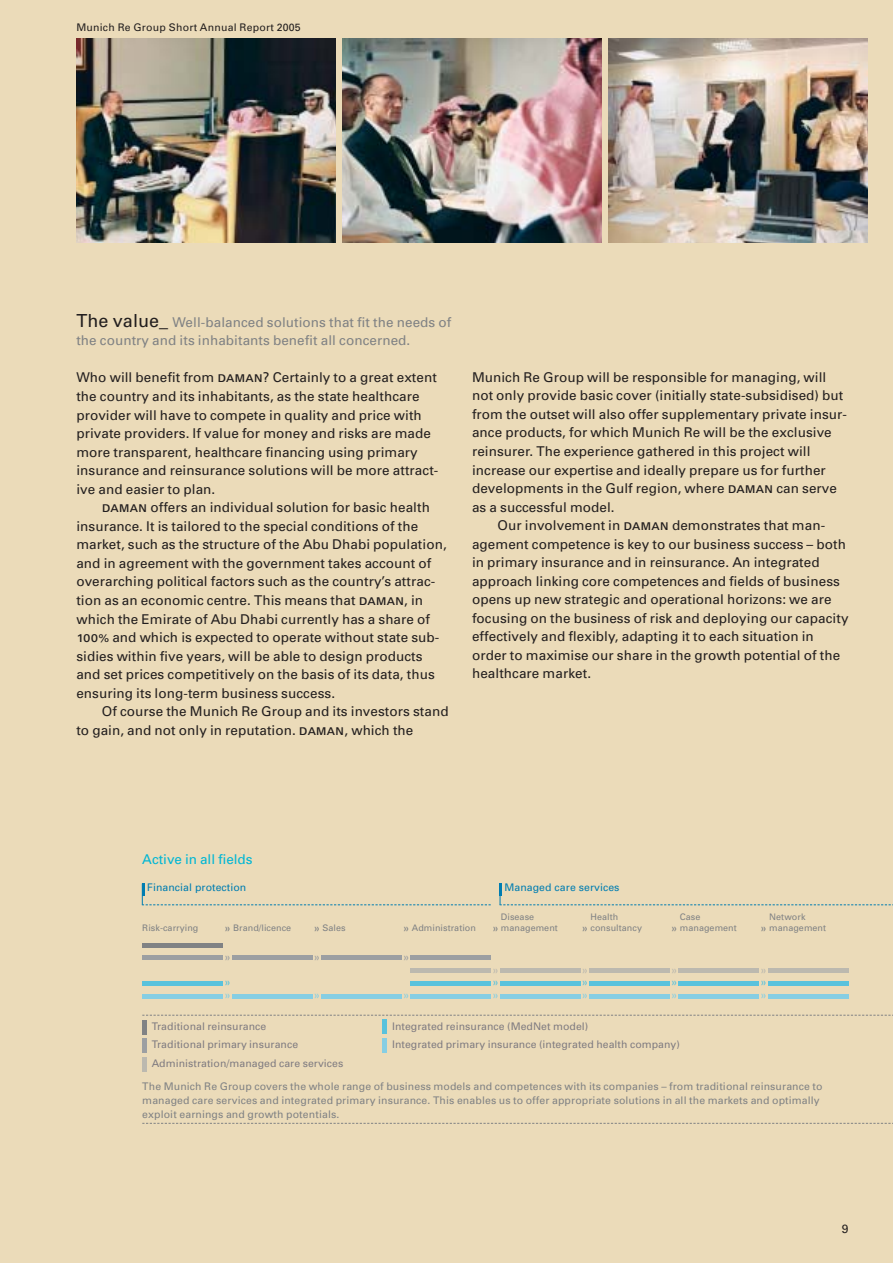
<style>
.page{position:relative;width:893px;height:1263px;background:#fff}
.page>*{position:absolute;margin:0;border:0;box-sizing:border-box;transform-origin:0 0}
.t1{font:13.5px/18.6px "MR Univers";letter-spacing:.005em;color:#231f1f}
.t2{font:13.5px/18.6px "MR Univers";letter-spacing:.005em;color:#808284}
.t3{font:13.5px "MR Univers";color:#00b6d4}
.t4{font:12px "MR Univers";color:#231f1f}
.t5{font:11.25px "MR Univers";color:#86cee3}
.t6{font:11.25px "MR Univers";color:#808284}
.t7{font:11.25px "MR Univers";color:#59c2dc}
.t8{font:11.25px "MR Univers";color:#bcb9af}
.t9{font:11.25px "MR Univers";color:#9c9fa2}
.t10{font:10.5px/14px "MR Univers";letter-spacing:.01em;color:#808284}
.t11{font:10.5px/18.5px "MR Univers";letter-spacing:.005em;color:#807c81}
.t12{font:10.5px "MR Univers";letter-spacing:.005em;color:#007db1}
.t13{font:10.5px "MR Univers";letter-spacing:.02em;color:#231f1f}
.t14{font:9px/10.8px "MR Univers";letter-spacing:.005em;color:#808284}
.s1{font-size:18px;color:#231f1f}
.s2{font-family:"Univers LT Roman CF";font-size:15px}
</style>
<div class="page">
<div style="left:0;top:0;width:892px;height:1263px;background:#ebdbb9"></div>
<img style="left:76px;top:38px;width:260px;height:204px">
<img style="left:342px;top:38px;width:259px;height:204px">
<img style="left:608px;top:38px;width:259px;height:204px">
<svg style="left:142px;top:1123px;width:749px;height:1px"></svg>
<svg style="left:142px;top:1015px;width:749px;height:1px"></svg>
<hr style="left:142px;top:943px;width:81px;height:4px;background:#808284">
<hr style="left:232px;top:956px;width:80px;height:4px;background:#9c9fa2">
<hr style="left:142px;top:956px;width:81px;height:4px;background:#9c9fa2">
<hr style="left:142px;top:981px;width:81px;height:4px;background:#59c2dc">
<hr style="left:232px;top:994px;width:80px;height:4px;background:#86cee3">
<hr style="left:321px;top:956px;width:81px;height:4px;background:#9c9fa2">
<hr style="left:321px;top:994px;width:81px;height:4px;background:#86cee3">
<hr style="left:410px;top:956px;width:81px;height:4px;background:#9c9fa2">
<div style="left:410px;top:968px;width:81px;height:5px;background:#bcb9af"></div>
<hr style="left:410px;top:981px;width:81px;height:4px;background:#59c2dc">
<hr style="left:410px;top:994px;width:81px;height:4px;background:#86cee3">
<div style="left:499px;top:968px;width:81px;height:5px;background:#bcb9af"></div>
<hr style="left:499px;top:981px;width:81px;height:4px;background:#59c2dc">
<hr style="left:499px;top:994px;width:81px;height:4px;background:#86cee3">
<div style="left:589px;top:968px;width:80px;height:5px;background:#bcb9af"></div>
<hr style="left:589px;top:981px;width:80px;height:4px;background:#59c2dc">
<hr style="left:589px;top:994px;width:80px;height:4px;background:#86cee3">
<div style="left:678px;top:968px;width:81px;height:5px;background:#bcb9af"></div>
<hr style="left:678px;top:981px;width:81px;height:4px;background:#59c2dc">
<hr style="left:678px;top:994px;width:81px;height:4px;background:#86cee3">
<div style="left:767px;top:968px;width:81px;height:5px;background:#bcb9af"></div>
<hr style="left:767px;top:981px;width:81px;height:4px;background:#59c2dc">
<hr style="left:767px;top:994px;width:81px;height:4px;background:#86cee3">
<hr style="left:142px;top:994px;width:81px;height:4px;background:#86cee3">
<hr style="left:142px;top:1020px;width:4px;height:14px;background:#808284">
<hr style="left:142px;top:1039px;width:4px;height:14px;background:#9c9fa2">
<hr style="left:142px;top:1057px;width:4px;height:14px;background:#bcb9af">
<div style="left:382px;top:1020px;width:5px;height:14px;background:#59c2dc"></div>
<div style="left:382px;top:1038px;width:5px;height:14px;background:#86cee3"></div>
<svg style="left:142px;top:884px;width:348px;height:21px"></svg>
<svg style="left:499px;top:884px;width:392px;height:21px"></svg>
<p class="t13" style="left:76px;top:24px;width:226px">Munich Re Group Short Annual Report 2005</p>
<p class="t2" style="left:76px;top:314px;width:376px"><span class="s1">The value_</span> Well-balanced solutions that fit the needs of the country and its inhabitants benefit all concerned.</p>
<p class="t1" style="left:76px;top:370px;width:363px">Who will benefit from <span class="s2">daman</span>? Certainly to a great extent the country and its inhabitants, as the state healthcare provider will have to compete in quality and price with private providers. If value for money and risks are made more transparent, healthcare financing using primary insurance and reinsurance solutions will be more attract&shy;ive and easier to plan.</p>
<p class="t1" style="left:76px;top:499px;width:372px;text-indent:26px"><span class="s2">daman</span> offers an individual solution for basic health insurance. It is tailored to the special conditions of the market, such as the structure of the Abu Dhabi population, and in agreement with the government takes account of overarching political factors such as the country’s attrac&shy;tion as an economic centre. This means that <span class="s2">daman</span>, in which the Emirate of Abu Dhabi currently has a share of <span class="s2">100%</span> and which is expected to operate without state sub&shy;sidies within five years, will be able to design products and set prices competitively on the basis of its data, thus ensuring its long-term business success.</p>
<p class="t1" style="left:76px;top:703px;width:374px;text-indent:26px">Of course the Munich Re Group and its investors stand to gain, and not only in reputation. <span class="s2">daman</span>, which the</p>
<p class="t1" style="left:472px;top:369px;width:356px">Munich Re Group will be responsible for managing, will</p>
<p class="t1" style="left:472px;top:387px;width:373px">not only provide basic cover (initially state-subsidised) but</p>
<p class="t1" style="left:472px;top:406px;width:376px">from the outset will also offer supplementary private insur-</p>
<p class="t1" style="left:472px;top:424px;width:361px">ance products, for which Munich Re will be the exclusive</p>
<p class="t1" style="left:472px;top:443px;width:340px">reinsurer. The experience gathered in this project will</p>
<p class="t1" style="left:472px;top:462px;width:355px">increase our expertise and ideally prepare us for further</p>
<p class="t1" style="left:472px;top:480px;width:366px">developments in the Gulf region, where <span class="s2">daman</span> can serve</p>
<p class="t1" style="left:472px;top:499px;width:144px">as a successful model.</p>
<p class="t1" style="left:497px;top:517px;width:329px">Our involvement in <span class="s2">daman</span> demonstrates that man-</p>
<p class="t1" style="left:472px;top:536px;width:375px">agement competence is key to our business success – both</p>
<p class="t1" style="left:472px;top:554px;width:349px">in primary insurance and in reinsurance. An integrated</p>
<p class="t1" style="left:472px;top:573px;width:369px">approach linking core competences and fields of business</p>
<p class="t1" style="left:472px;top:591px;width:361px">opens up new strategic and operational horizons: we are</p>
<p class="t1" style="left:472px;top:610px;width:378px">focusing on the business of risk and deploying our capacity</p>
<p class="t1" style="left:472px;top:628px;width:343px">effectively and flexibly, adapting it to each situation in</p>
<p class="t1" style="left:472px;top:647px;width:369px">order to maximise our share in the growth potential of the</p>
<p class="t1" style="left:472px;top:666px;width:121px">healthcare market.</p>
<p class="t3" style="left:142px;top:855px;width:112px">Active in all fields</p>
<p class="t12" style="left:147px;top:884px;width:101px">Financial protection</p>
<p class="t12" style="left:504px;top:884px;width:116px">Managed care services</p>
<p class="t14" style="left:590px;top:912px;width:53px">Health consultancy</p>
<p class="t14" style="left:679px;top:912px;width:58px">Case management</p>
<p class="t14" style="left:769px;top:912px;width:38px">Network</p>
<p class="t14" style="left:501px;top:912px;width:35px">Disease</p>
<p class="t14" style="left:142px;top:923px;width:58px">Risk-carrying</p>
<p class="t14" style="left:322px;top:923px;width:25px">Sales</p>
<p class="t14" style="left:501px;top:923px;width:58px">management</p>
<p class="t14" style="left:412px;top:923px;width:66px">Administration</p>
<p class="t14" style="left:233px;top:923px;width:60px">Brand/licence</p>
<p class="t14" style="left:769px;top:923px;width:58px">management</p>
<p class="t6" style="left:224px;top:924px;width:8px">»</p>
<p class="t6" style="left:314px;top:924px;width:8px">»</p>
<p class="t6" style="left:403px;top:924px;width:8px">»</p>
<p class="t6" style="left:492px;top:924px;width:8px">»</p>
<p class="t6" style="left:582px;top:924px;width:8px">»</p>
<p class="t6" style="left:671px;top:924px;width:8px">»</p>
<p class="t6" style="left:760px;top:924px;width:8px">»</p>
<p class="t8" style="left:760px;top:966px;width:8px">»</p>
<p class="t7" style="left:760px;top:978px;width:8px">»</p>
<p class="t5" style="left:760px;top:991px;width:8px">»</p>
<p class="t11" style="left:152px;top:1018px;width:193px">Traditional reinsurance<br>Traditional primary insurance<br>Administration/managed care services</p>
<p class="t11" style="left:392px;top:1018px;width:289px">Integrated reinsurance (MedNet model)<br>Integrated primary insurance (integrated health company)</p>
<p class="t9" style="left:224px;top:953px;width:8px">»</p>
<p class="t7" style="left:224px;top:978px;width:8px">»</p>
<p class="t5" style="left:224px;top:991px;width:8px">»</p>
<p class="t9" style="left:314px;top:953px;width:8px">»</p>
<p class="t5" style="left:314px;top:991px;width:8px">»</p>
<p class="t9" style="left:403px;top:953px;width:8px">»</p>
<p class="t5" style="left:403px;top:991px;width:8px">»</p>
<p class="t8" style="left:492px;top:966px;width:8px">»</p>
<p class="t7" style="left:492px;top:978px;width:8px">»</p>
<p class="t5" style="left:492px;top:991px;width:8px">»</p>
<p class="t8" style="left:582px;top:966px;width:8px">»</p>
<p class="t7" style="left:582px;top:978px;width:8px">»</p>
<p class="t5" style="left:582px;top:991px;width:8px">»</p>
<p class="t8" style="left:671px;top:966px;width:8px">»</p>
<p class="t7" style="left:671px;top:978px;width:8px">»</p>
<p class="t5" style="left:671px;top:991px;width:8px">»</p>
<p class="t10" style="left:142px;top:1080px;width:681px">The Munich Re Group covers the whole range of business models and competences with its companies – from traditional reinsurance to managed care services and integrated primary insurance. This enables us to offer appropriate solutions in all the markets and optimally exploit earnings and growth potentials.</p>
<p class="t4" style="left:841px;top:1225px;width:8px">9</p>
</div>
